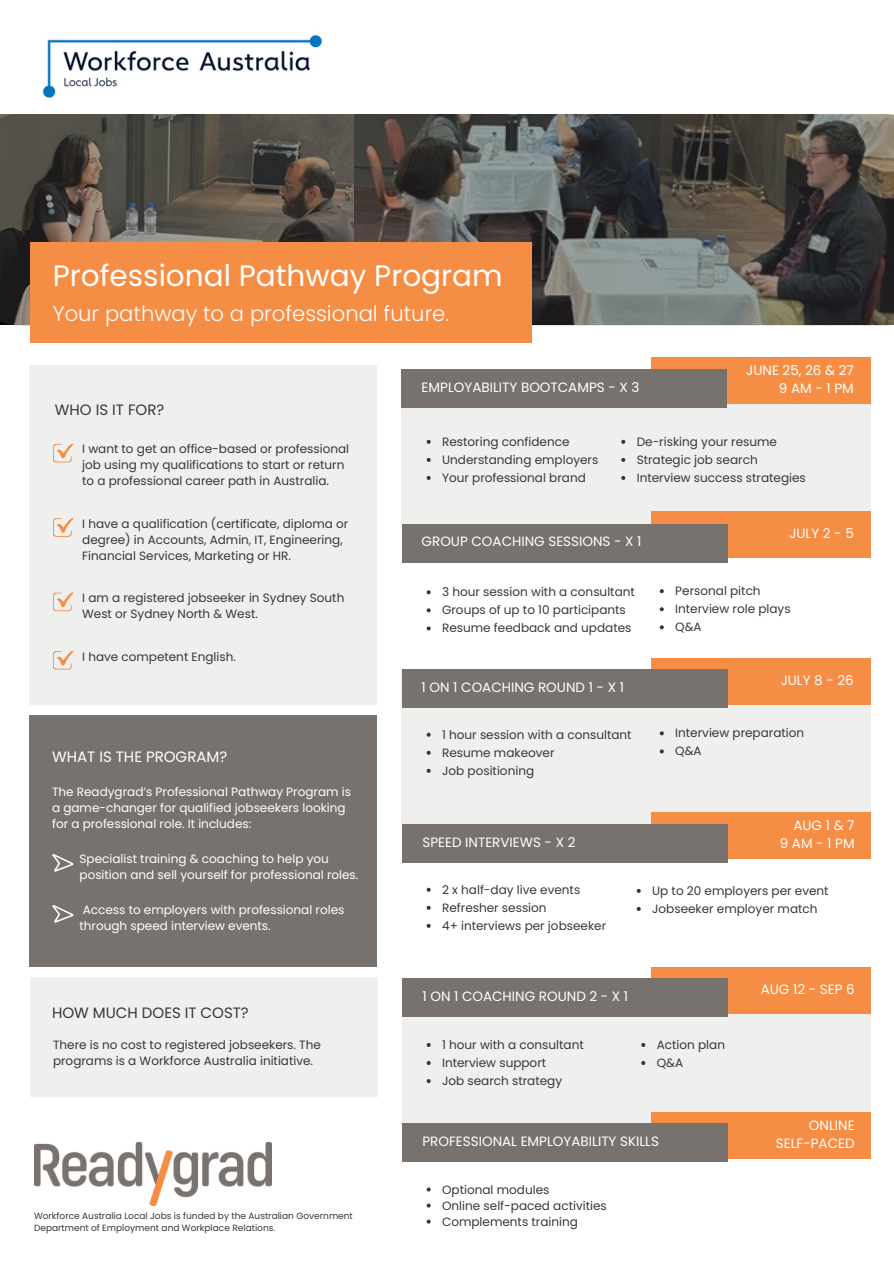
<style>
.page{position:relative;width:894px;height:1264px;background:#fff}
.page>*{position:absolute;margin:0;border:0;box-sizing:border-box;transform-origin:0 0}
.t1{font:29.55px "Poppins";color:#fff}
.t2{font:300 21.15px "Poppins";color:#fff}
.t3{font:15px "Poppins";color:#3a3638}
.t4{font:15px "Poppins";color:#fff}
.t5{font:13.5px/18px "Poppins";color:#fff;text-align:right}
.t6{font:12px/16px "Poppins";color:#3a3638}
.t7{font:12px/16px "Poppins";color:#fff}
.t8{font:9px/12px "Poppins";color:#3a3638}
</style>
<div class="page">
<div style="left:30px;top:365px;width:347px;height:340px;background:#efefee"></div>
<svg style="left:53px;top:518px;width:21px;height:19px"></svg>
<svg style="left:53px;top:443px;width:21px;height:19px"></svg>
<svg style="left:53px;top:592px;width:21px;height:19px"></svg>
<svg style="left:53px;top:650px;width:21px;height:19px"></svg>
<div style="left:401px;top:369px;width:469px;height:154px;background:#efefee"></div>
<div style="left:401px;top:670px;width:469px;height:154px;background:#efefee"></div>
<div style="left:30px;top:977px;width:347px;height:119px;background:#efefee"></div>
<div style="left:402px;top:1013px;width:468px;height:113px;background:#efefee"></div>
<img style="left:34px;top:1142px;width:237px;height:63px">
<div style="left:651px;top:357px;width:219px;height:46px;background:#f68d44"></div>
<div style="left:401px;top:369px;width:326px;height:39px;background:#78726f"></div>
<div style="left:651px;top:511px;width:219px;height:47px;background:#f68d44"></div>
<div style="left:401px;top:523px;width:326px;height:39px;background:#78726f"></div>
<div style="left:651px;top:658px;width:219px;height:47px;background:#f68d44"></div>
<div style="left:401px;top:669px;width:326px;height:39px;background:#78726f"></div>
<div style="left:651px;top:812px;width:219px;height:46px;background:#f68d44"></div>
<div style="left:402px;top:824px;width:326px;height:39px;background:#78726f"></div>
<div style="left:651px;top:966px;width:219px;height:47px;background:#f68d44"></div>
<div style="left:402px;top:978px;width:326px;height:39px;background:#78726f"></div>
<div style="left:30px;top:715px;width:347px;height:251px;background:#78726f"></div>
<svg style="left:52px;top:854px;width:21px;height:17px"></svg>
<svg style="left:52px;top:905px;width:21px;height:17px"></svg>
<div style="left:651px;top:1111px;width:219px;height:47px;background:#f68d44"></div>
<div style="left:402px;top:1123px;width:326px;height:39px;background:#78726f"></div>
<svg style="left:0;top:114px;width:893px;height:211px;background:#52504b"></svg>
<div style="left:30px;top:242px;width:501px;height:101px;background:#f68d44"></div>
<img style="left:42px;top:34px;width:281px;height:64px">
<svg style="left:426px;top:440px;width:4px;height:4px"></svg>
<svg style="left:426px;top:458px;width:4px;height:4px"></svg>
<svg style="left:426px;top:476px;width:4px;height:4px"></svg>
<svg style="left:621px;top:440px;width:4px;height:4px"></svg>
<svg style="left:621px;top:458px;width:4px;height:4px"></svg>
<svg style="left:621px;top:476px;width:4px;height:4px"></svg>
<svg style="left:426px;top:590px;width:4px;height:4px"></svg>
<svg style="left:426px;top:608px;width:4px;height:4px"></svg>
<svg style="left:426px;top:626px;width:4px;height:4px"></svg>
<svg style="left:659px;top:589px;width:4px;height:4px"></svg>
<svg style="left:659px;top:607px;width:4px;height:4px"></svg>
<svg style="left:659px;top:625px;width:4px;height:4px"></svg>
<svg style="left:426px;top:732px;width:4px;height:4px"></svg>
<svg style="left:426px;top:750px;width:4px;height:4px"></svg>
<svg style="left:426px;top:768px;width:4px;height:4px"></svg>
<svg style="left:426px;top:887px;width:4px;height:4px"></svg>
<svg style="left:426px;top:905px;width:4px;height:4px"></svg>
<svg style="left:426px;top:923px;width:4px;height:4px"></svg>
<svg style="left:636px;top:888px;width:4px;height:4px"></svg>
<svg style="left:426px;top:1061px;width:4px;height:4px"></svg>
<svg style="left:426px;top:1079px;width:4px;height:4px"></svg>
<svg style="left:641px;top:1043px;width:4px;height:3px"></svg>
<svg style="left:641px;top:1061px;width:4px;height:4px"></svg>
<svg style="left:659px;top:731px;width:4px;height:4px"></svg>
<svg style="left:659px;top:749px;width:4px;height:4px"></svg>
<svg style="left:426px;top:1187px;width:4px;height:4px"></svg>
<svg style="left:426px;top:1203px;width:4px;height:4px"></svg>
<svg style="left:426px;top:1219px;width:4px;height:4px"></svg>
<p class="t1" style="left:53px;top:255px;width:451px">Professional Pathway Program</p>
<p class="t2" style="left:53px;top:299px;width:398px">Your pathway to a professional future.</p>
<p class="t5" style="left:421px;top:378px;width:219px">EMPLOYABILITY BOOTCAMPS - X 3</p>
<p class="t5" style="left:746px;top:361px;width:109px">JUNE 25, 26 &amp; 27<br>9AM-1PM</p>
<p class="t3" style="left:55px;top:399px;width:111px">WHO IS IT FOR?</p>
<h1 class="t6" style="left:82px;top:441px;width:268px">I want to get an office-based or professional job using my qualifications to start or return to a professional career path in Australia.</h1>
<p class="t6" style="left:82px;top:515px;width:267px">I have a qualification (certificate, diploma or degree) in Accounts, Admin, IT, Engineering,<br>Financial Services, Marketing or HR.</p>
<h2 class="t6" style="left:82px;top:590px;width:263px">I am a registered jobseeker in Sydney South<br>West or Sydney North &amp; West.</h2>
<h3 class="t6" style="left:82px;top:648px;width:155px">I have competent English.</h3>
<h4 class="t4" style="left:52px;top:745px;width:177px">WHAT IS THE PROGRAM?</h4>
<p class="t7" style="left:52px;top:784px;width:300px">The Readygrad’s Professional Pathway Program is a game-changer for qualified jobseekers looking for a professional role. It includes:</p>
<h4 class="t7" style="left:80px;top:851px;width:280px">Specialist training &amp; coaching to help you position and sell yourself for professional roles.</h4>
<h3 class="t7" style="left:80px;top:902px;width:266px">Access to employers with professional roles through speed interview events.</h3>
<h4 class="t3" style="left:52px;top:1002px;width:198px">HOW MUCH DOES IT COST?</h4>
<p class="t6" style="left:53px;top:1037px;width:269px">There is no cost to registered jobseekers. The programs is a Workforce Australia initiative.</p>
<p class="t8" style="left:34px;top:1209px;width:320px">Workforce Australia Local Jobs is funded by the Australian Government<br>Department of Employment and Workplace Relations.</p>
<h3 class="t6" style="left:442px;top:433px;width:129px">Restoring confidence</h3>
<p class="t6" style="left:442px;top:451px;width:158px">Understanding employers</p>
<p class="t6" style="left:442px;top:469px;width:145px">Your professional brand</p>
<p class="t6" style="left:636px;top:433px;width:142px">De-risking your resume</p>
<h3 class="t6" style="left:636px;top:451px;width:122px">Strategic job search</h3>
<h3 class="t6" style="left:636px;top:469px;width:171px">Interview success strategies</h3>
<p class="t5" style="left:421px;top:532px;width:221px">GROUP COACHING SESSIONS - X 1</p>
<p class="t6" style="left:442px;top:584px;width:194px">3 hour session with a consultant</p>
<p class="t6" style="left:442px;top:602px;width:185px">Groups of up to 10 participants</p>
<p class="t6" style="left:442px;top:620px;width:191px">Resume feedback and updates</p>
<p class="t5" style="left:421px;top:678px;width:204px">1 ON 1 COACHING ROUND 1 - X 1</p>
<p class="t6" style="left:442px;top:726px;width:191px">1 hour session with a consultant</p>
<p class="t6" style="left:442px;top:744px;width:114px">Resume makeover</p>
<h3 class="t6" style="left:442px;top:762px;width:94px">Job positioning</h3>
<h3 class="t5" style="left:789px;top:524px;width:66px">JULY 2 - 5</h3>
<h3 class="t6" style="left:675px;top:583px;width:87px">Personal pitch</h3>
<p class="t6" style="left:675px;top:601px;width:117px">Interview role plays</p>
<p class="t6" style="left:675px;top:619px;width:28px">Q&amp;A</p>
<p class="t5" style="left:780px;top:671px;width:75px">JULY 8 - 26</p>
<p class="t6" style="left:675px;top:725px;width:130px">Interview preparation</p>
<p class="t6" style="left:675px;top:743px;width:28px">Q&amp;A</p>
<h4 class="t5" style="left:422px;top:833px;width:154px">SPEED INTERVIEWS - X 2</h4>
<h3 class="t6" style="left:442px;top:881px;width:140px">2 x half-day live events</h3>
<p class="t6" style="left:442px;top:899px;width:106px">Refresher session</p>
<p class="t6" style="left:442px;top:917px;width:165px">4+ interviews per jobseeker</p>
<p class="t5" style="left:779px;top:816px;width:76px">AUG1&amp;7<br>9AM-1PM</p>
<p class="t6" style="left:652px;top:882px;width:178px">Up to 20 employers per event</p>
<p class="t6" style="left:652px;top:900px;width:167px">Jobseeker employer match</p>
<p class="t5" style="left:422px;top:987px;width:207px">1 ON 1 COACHING ROUND 2 - X 1</p>
<p class="t6" style="left:442px;top:1036px;width:143px">1 hour with a consultant</p>
<h3 class="t6" style="left:442px;top:1054px;width:106px">Interview support</h3>
<h3 class="t6" style="left:442px;top:1072px;width:122px">Job search strategy</h3>
<p class="t6" style="left:656px;top:1036px;width:70px">Action plan</p>
<p class="t6" style="left:656px;top:1054px;width:28px">Q&amp;A</p>
<p class="t5" style="left:760px;top:979px;width:95px">AUG 12 - SEP 6</p>
<p class="t5" style="left:422px;top:1132px;width:238px">PROFESSIONAL EMPLOYABILITY SKILLS</p>
<p class="t6" style="left:442px;top:1181px;width:109px">Optional modules</p>
<h3 class="t6" style="left:442px;top:1197px;width:166px">Online self-paced activities</h3>
<h3 class="t6" style="left:442px;top:1213px;width:137px">Complements training</h3>
<p class="t5" style="left:775px;top:1115px;width:80px">ONLINE<br>SELF-PACED</p>
</div>
